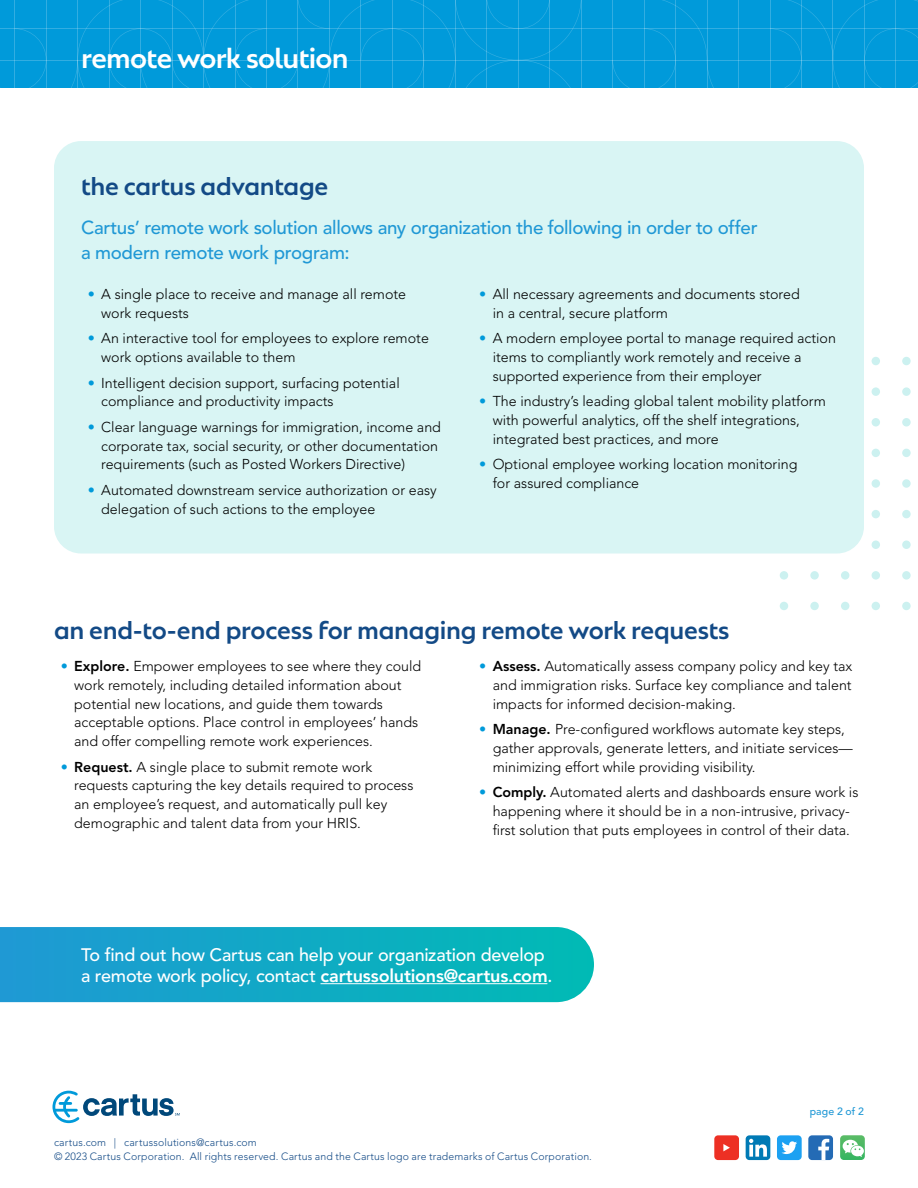
<style>
.page{position:relative;width:918px;height:1188px;background:#fff}
.page>*{position:absolute;margin:0;border:0;box-sizing:border-box;transform-origin:0 0}
.t1{font:500 27px "Natom Pro";letter-spacing:-.025em;color:#fff}
.t2{font:500 24px "Natom Pro";letter-spacing:-.015em;color:#134a86}
.t3{font:500 18.75px/25.5px "Avenir LT Std";letter-spacing:-.02em;color:#2098d5}
.t4{font:500 18px/21px "Avenir LT Std";letter-spacing:-.015em;color:#fff}
.t5{font:300 14.25px/18.8px "Avenir LT Std";color:#000}
.t6{font:300 10.5px/13.5px "Avenir LT Std";letter-spacing:.015em;color:#134a86}
.t7{font:500 10.5px "Avenir LT Std";letter-spacing:.015em;color:#2098d5}
.s1{color:#009ada}
.s2{font-weight:800}
</style>
<div class="page">
<div style="left:808px;top:1135px;width:25px;height:25px;background:#246bb5;border-radius:4px"></div>
<svg style="left:818px;top:1139px;width:11px;height:21px"></svg>
<div style="left:714px;top:1135px;width:25px;height:25px;background:#ed3024;border-radius:4px"></div>
<svg style="left:723px;top:1144px;width:7px;height:7px"></svg>
<div style="left:746px;top:1135px;width:24px;height:25px;background:#007ab5;border-radius:4px"></div>
<svg style="left:749px;top:1139px;width:18px;height:18px"></svg>
<div style="left:777px;top:1135px;width:25px;height:25px;background:#1ca1f2;border-radius:4px"></div>
<svg style="left:782px;top:1141px;width:15px;height:13px"></svg>
<svg style="left:840px;top:1135px;width:25px;height:25px"></svg>
<svg style="left:843px;top:1140px;width:21px;height:17px"></svg>
<svg style="left:52px;top:1091px;width:128px;height:32px"></svg>
<div style="left:872px;top:357px;width:8px;height:8px;background:#ccf1f0;border-radius:50%"></div>
<div style="left:902px;top:357px;width:9px;height:8px;background:#ccf1f0;border-radius:50%"></div>
<div style="left:872px;top:387px;width:8px;height:9px;background:#ccf1f0;border-radius:50%"></div>
<div style="left:902px;top:387px;width:9px;height:9px;background:#ccf1f0;border-radius:50%"></div>
<div style="left:872px;top:418px;width:8px;height:9px;background:#ccf1f0;border-radius:50%"></div>
<div style="left:902px;top:418px;width:9px;height:9px;background:#ccf1f0;border-radius:50%"></div>
<div style="left:872px;top:449px;width:8px;height:8px;background:#ccf1f0;border-radius:50%"></div>
<div style="left:902px;top:449px;width:9px;height:8px;background:#ccf1f0;border-radius:50%"></div>
<div style="left:872px;top:479px;width:8px;height:9px;background:#ccf1f0;border-radius:50%"></div>
<div style="left:902px;top:479px;width:9px;height:9px;background:#ccf1f0;border-radius:50%"></div>
<div style="left:872px;top:510px;width:8px;height:8px;background:#ccf1f0;border-radius:50%"></div>
<div style="left:902px;top:510px;width:9px;height:8px;background:#ccf1f0;border-radius:50%"></div>
<div style="left:872px;top:541px;width:8px;height:8px;background:#ccf1f0;border-radius:50%"></div>
<div style="left:902px;top:541px;width:9px;height:8px;background:#ccf1f0;border-radius:50%"></div>
<div style="left:780px;top:571px;width:8px;height:9px;background:#ccf1f0;border-radius:50%"></div>
<div style="left:810px;top:571px;width:9px;height:9px;background:#ccf1f0;border-radius:50%"></div>
<div style="left:841px;top:571px;width:8px;height:9px;background:#ccf1f0;border-radius:50%"></div>
<div style="left:872px;top:571px;width:8px;height:9px;background:#ccf1f0;border-radius:50%"></div>
<div style="left:902px;top:571px;width:9px;height:9px;background:#ccf1f0;border-radius:50%"></div>
<div style="left:780px;top:602px;width:8px;height:8px;background:#ccf1f0;border-radius:50%"></div>
<div style="left:810px;top:602px;width:9px;height:8px;background:#ccf1f0;border-radius:50%"></div>
<div style="left:841px;top:602px;width:8px;height:8px;background:#ccf1f0;border-radius:50%"></div>
<div style="left:872px;top:602px;width:8px;height:8px;background:#ccf1f0;border-radius:50%"></div>
<div style="left:902px;top:602px;width:9px;height:8px;background:#ccf1f0;border-radius:50%"></div>
<div style="left:54px;top:141px;width:810px;height:413px;background:#d9f5f4;border-radius:27px"></div>
<div style="left:0;top:0;width:918px;height:88px;background:#009ada"></div>
<hr style="left:0;top:28px;width:918px;height:1px;background:#fff">
<hr style="left:0;top:60px;width:918px;height:1px;background:#fff">
<svg style="left:612px;top:0;width:306px;height:88px"></svg>
<svg style="left:0;top:0;width:582px;height:88px"></svg>
<svg style="left:0;top:927px;width:594px;height:75px;background:#13aac5"></svg>
<hr style="left:321px;top:983px;width:226px;height:1px;background:#fff">
<h1 class="t1" style="left:81px;top:39px;width:269px">remote work solution</h1>
<h2 class="t2" style="left:81px;top:169px;width:249px">the cartus advantage</h2>
<h3 class="t3" style="left:81px;top:215px;width:678px">Cartus’ remote work solution allows any organization the following in order to offer a modern remote work program:</h3>
<p class="t5" style="left:101px;top:285px;width:306px;text-indent:-13px"><span class="s1">•</span> A single place to receive and manage all remote work requests</p>
<p class="t5" style="left:101px;top:329px;width:329px;text-indent:-13px"><span class="s1">•</span> An interactive tool for employees to explore remote work options available to them</p>
<p class="t5" style="left:101px;top:373px;width:300px;text-indent:-13px"><span class="s1">•</span> Intelligent decision support, surfacing potential compliance and productivity impacts</p>
<p class="t5" style="left:101px;top:418px;width:341px;text-indent:-13px"><span class="s1">•</span> Clear language warnings for immigration, income and corporate tax, social security, or other documentation requirements (such as Posted Workers Directive)</p>
<p class="t5" style="left:101px;top:481px;width:337px;text-indent:-13px"><span class="s1">•</span> Automated downstream service authorization or easy delegation of such actions to the employee</p>
<p class="t5" style="left:493px;top:285px;width:309px;text-indent:-13px"><span class="s1">•</span> All necessary agreements and documents stored in a central, secure platform</p>
<p class="t5" style="left:493px;top:329px;width:345px;text-indent:-13px"><span class="s1">•</span> A modern employee portal to manage required action items to compliantly work remotely and receive a supported experience from their employer</p>
<p class="t5" style="left:493px;top:392px;width:335px;text-indent:-13px"><span class="s1">•</span> The industry’s leading global talent mobility platform with powerful analytics, off the shelf integrations, integrated best practices, and more</p>
<p class="t5" style="left:493px;top:455px;width:306px;text-indent:-13px"><span class="s1">•</span> Optional employee working location monitoring for assured compliance</p>
<h2 class="t2" style="left:54px;top:613px;width:677px">an end-to-end process for managing remote work requests</h2>
<p class="t5" style="left:74px;top:657px;width:348px;text-indent:-13px"><span class="s1">•</span> <span class="s2">Explore.</span> Empower employees to see where they could work remotely, including detailed information about potential new locations, and guide them towards acceptable options. Place control in employees’ hands and offer compelling remote work experiences.</p>
<p class="t5" style="left:74px;top:757px;width:341px;text-indent:-13px"><span class="s1">•</span> <span class="s2">Request.</span> A single place to submit remote work requests capturing the key details required to process an employee’s request, and automatically pull key demographic and talent data from your HRIS.</p>
<p class="t5" style="left:493px;top:657px;width:361px;text-align:justify;text-indent:-13px"><span class="s1">•</span> <span class="s2">Assess.</span> Automatically assess company policy and key tax and immigration risks. Surface key compliance and talent impacts for informed decision-making.</p>
<p class="t5" style="left:493px;top:720px;width:362px;text-indent:-13px"><span class="s1">•</span> <span class="s2">Manage.</span> Pre-configured workflows automate key steps, gather approvals, generate letters, and initiate services— minimizing effort while providing visibility.</p>
<p class="t5" style="left:479px;top:783px;width:381px;text-align:center"><span class="s1">•</span> <span class="s2">Comply.</span> Automated alerts and dashboards ensure work is happening where it should be in a non-intrusive, privacy&shy;first solution that puts employees in control of their data.</p>
<p class="t4" style="left:81px;top:945px;width:473px">To find out how Cartus can help your organization develop a remote work policy, contact <span class="s2">cartussolutions@cartus.com</span>.</p>
<p class="t6" style="left:54px;top:1136px;width:539px">cartus.com | cartussolutions@cartus.com<br>© 2023 Cartus Corporation. All rights reserved. Cartus and the Cartus logo are trademarks of Cartus Corporation.</p>
<p class="t7" style="left:810px;top:1105px;width:56px">page 2 of 2</p>
</div>
